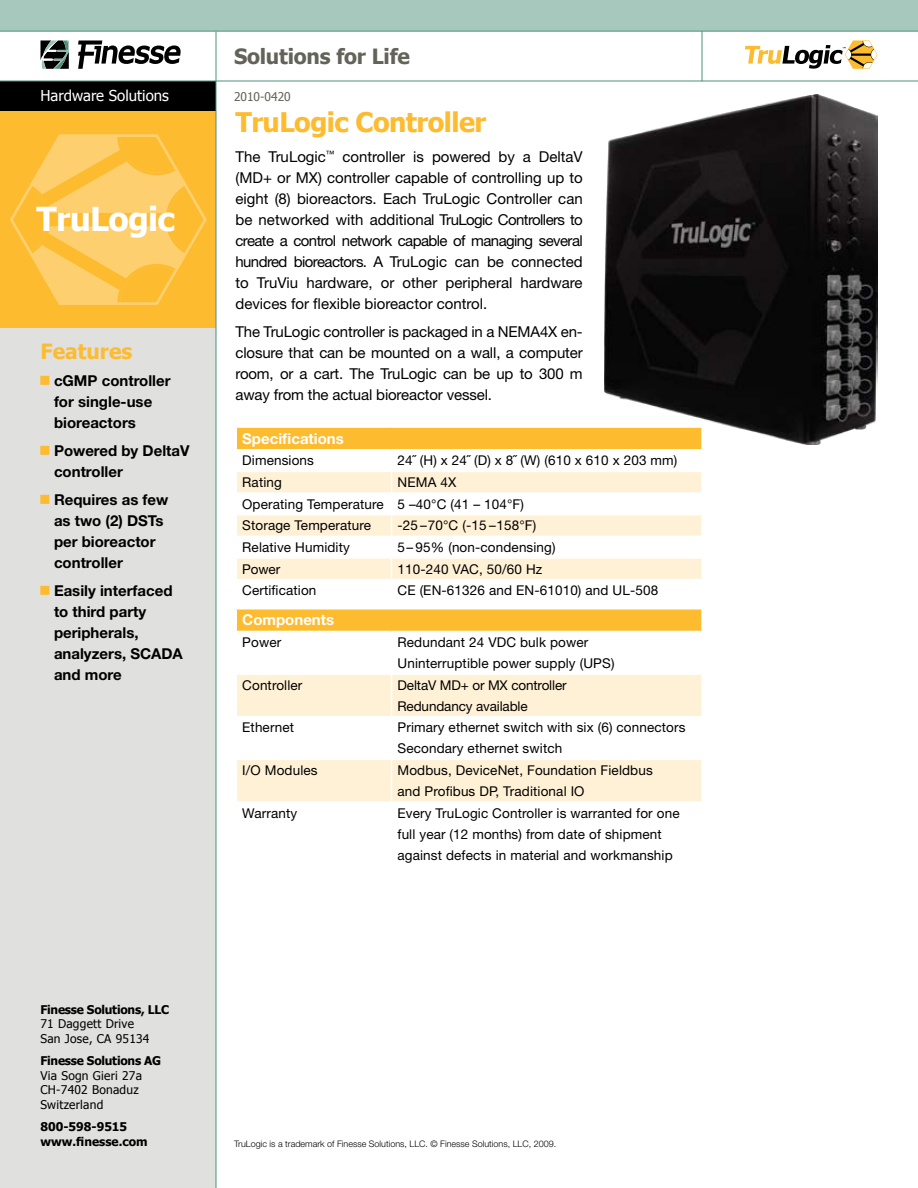
<style>
.page{position:relative;width:918px;height:1188px;background:#fff}
.page>*{position:absolute;margin:0;border:0;box-sizing:border-box;transform-origin:0 0}
.t1{font:700 33px "Tahoma";letter-spacing:-.02em;color:#fff}
.t2{font:700 27px "Tahoma";letter-spacing:-.02em;color:#fdbb30}
.t3{font:700 21px "Tahoma";letter-spacing:-.01em;color:#636359}
.t4{font:700 21px "Tahoma";color:#fdbb30}
.t5{font:15px/21px "Helvetica Neue LT Std";letter-spacing:-.01em;color:#000;text-align:justify}
.t6{font:700 15px/21px "Helvetica Neue LT Std";color:#000}
.t7{font:700 15px "Helvetica Neue LT Std";color:#fff}
.t8{font:15px "Tahoma";color:#fff}
.t9{font:13.5px/21px "Helvetica Neue LT Std";letter-spacing:.01em;color:#000}
.t10{font:13.5px/21px "Helvetica Neue LT Std";letter-spacing:-.01em;color:#000}
.t11{font:12px/14.4px "Tahoma";letter-spacing:.02em;color:#000}
.t12{font:700 12px "Tahoma";letter-spacing:-.02em;color:#000}
.t13{font:700 12px/14.4px "Tahoma";color:#000}
.t14{font:12px "Tahoma";color:#636359}
.t15{font:300 9px "Helvetica Neue LT Std";color:#000}
</style>
<div class="page">
<div style="left:0;top:112px;width:216px;height:1076px;background:#e0e0de"></div>
<div style="left:0;top:0;width:918px;height:31px;background:#a6c8bd"></div>
<hr style="left:0;top:31px;width:918px;height:1px;background:#4d917b">
<div style="left:0;top:81px;width:216px;height:31px;background:#000"></div>
<hr style="left:0;top:81px;width:918px;height:1px;background:#4d917b">
<hr style="left:702px;top:31px;width:1px;height:50px;background:#4d917b">
<svg style="left:40px;top:40px;width:29px;height:29px"></svg>
<svg style="left:78px;top:41px;width:103px;height:28px"></svg>
<div style="left:236px;top:427px;width:466px;height:23px;background:#fdbb30"></div>
<svg style="left:237px;top:472px;width:464px;height:107px;fill:#fff1d6"></svg>
<hr style="left:236px;top:449px;width:156px;height:2px;background:#fff">
<hr style="left:392px;top:449px;width:311px;height:2px;background:#fff">
<hr style="left:236px;top:492px;width:156px;height:2px;background:#fff">
<hr style="left:392px;top:492px;width:311px;height:2px;background:#fff">
<hr style="left:236px;top:514px;width:156px;height:1px;background:#fff">
<hr style="left:392px;top:514px;width:311px;height:1px;background:#fff">
<hr style="left:236px;top:536px;width:156px;height:1px;background:#fff">
<hr style="left:392px;top:536px;width:311px;height:1px;background:#fff">
<hr style="left:236px;top:557px;width:156px;height:2px;background:#fff">
<hr style="left:392px;top:557px;width:311px;height:2px;background:#fff">
<svg style="left:391px;top:472px;width:1px;height:107px"></svg>
<hr style="left:236px;top:426px;width:156px;height:2px;background:#fff">
<hr style="left:392px;top:426px;width:311px;height:2px;background:#fff">
<hr style="left:701px;top:428px;width:2px;height:21px;background:#fff">
<svg style="left:236px;top:428px;width:1px;height:21px"></svg>
<div style="left:236px;top:609px;width:466px;height:22px;background:#fdbb30"></div>
<svg style="left:237px;top:675px;width:464px;height:126px;fill:#fff1d6"></svg>
<hr style="left:391px;top:675px;width:1px;height:41px;background:#fff">
<hr style="left:236px;top:716px;width:156px;height:1px;background:#fff">
<hr style="left:392px;top:716px;width:311px;height:1px;background:#fff">
<hr style="left:391px;top:717px;width:1px;height:42px;background:#fff">
<hr style="left:236px;top:759px;width:156px;height:1px;background:#fff">
<hr style="left:392px;top:759px;width:311px;height:1px;background:#fff">
<hr style="left:391px;top:760px;width:1px;height:41px;background:#fff">
<hr style="left:236px;top:608px;width:156px;height:2px;background:#fff">
<svg style="left:236px;top:610px;width:1px;height:21px"></svg>
<hr style="left:392px;top:608px;width:311px;height:2px;background:#fff">
<hr style="left:701px;top:610px;width:2px;height:21px;background:#fff">
<img style="left:604px;top:94px;width:274px;height:350px">
<div style="left:0;top:112px;width:216px;height:216px;background:#fdbb30"></div>
<svg style="left:10px;top:134px;width:197px;height:171px"></svg>
<svg style="left:745px;top:40px;width:132px;height:29px"></svg>
<hr style="left:216px;top:32px;width:1px;height:1156px;background:#4d917b">
<p class="t8" style="left:40px;top:86px;width:130px">Hardware Solutions</p>
<h1 class="t1" style="left:37px;top:196px;width:140px">TruLogic</h1>
<h3 class="t4" style="left:40px;top:336px;width:93px">Features</h3>
<p class="t6" style="left:54px;top:370px;width:118px">cGMP controller for single-use bioreactors</p>
<p class="t6" style="left:54px;top:440px;width:137px">Powered by DeltaV controller</p>
<p class="t6" style="left:54px;top:489px;width:116px">Requires as few as two (2) DSTs per bioreactor controller</p>
<p class="t6" style="left:54px;top:579px;width:130px">Easily interfaced to third party peripherals, analyzers, SCADA and more</p>
<h3 class="t3" style="left:234px;top:41px;width:177px">Solutions for Life</h3>
<p class="t14" style="left:234px;top:89px;width:58px">2010-0420</p>
<h2 class="t2" style="left:236px;top:104px;width:252px">TruLogic Controller</h2>
<p class="t5" style="left:235px;top:146px;width:349px">The TruLogic<sup>™</sup> controller is powered by a DeltaV (MD+ or MX) controller capable of controlling up to eight (8) bioreactors. Each TruLogic Controller can be networked with additional TruLogic Controllers to create a control network capable of managing several hundred bioreactors. A TruLogic can be connected to TruViu hardware, or other peripheral hardware devices for flexible bioreactor control.</p>
<p class="t5" style="left:235px;top:321px;width:349px">The TruLogic controller is packaged in a NEMA4X en&shy;closure that can be mounted on a wall, a computer room, or a cart. The TruLogic can be up to 300 m away from the actual bioreactor vessel.</p>
<p class="t7" style="left:242px;top:429px;width:103px">Specifications</p>
<p class="t9" style="left:242px;top:450px;width:73px">Dimensions</p>
<p class="t9" style="left:398px;top:450px;width:281px">24˝ (H) x 24˝ (D) x 8˝ (W) (610 x 610 x 203 mm)</p>
<p class="t9" style="left:242px;top:472px;width:41px">Rating</p>
<p class="t9" style="left:242px;top:471px;width:283px;line-height:21.6px;text-indent:155px">NEMA 4X<br>Operating Temperature 5 –40°C (41 – 104°F)<br>Storage Temperature</p>
<p class="t9" style="left:398px;top:515px;width:140px">-25 –70°C (-15 –158°F)</p>
<p class="t9" style="left:242px;top:537px;width:109px">Relative Humidity</p>
<p class="t9" style="left:398px;top:537px;width:160px">5– 95% (non-condensing)</p>
<p class="t9" style="left:242px;top:558px;width:39px">Power</p>
<p class="t9" style="left:398px;top:558px;width:146px">110-240 VAC, 50/60 Hz</p>
<p class="t9" style="left:242px;top:580px;width:76px">Certification</p>
<p class="t9" style="left:398px;top:580px;width:262px">CE (EN-61326 and EN-61010) and UL-508</p>
<p class="t7" style="left:242px;top:611px;width:93px">Components</p>
<p class="t9" style="left:242px;top:632px;width:41px">Power</p>
<p class="t9" style="left:398px;top:632px;width:218px">Redundant 24 VDC bulk power<br>Uninterruptible power supply (UPS)</p>
<p class="t9" style="left:242px;top:674px;width:62px">Controller</p>
<p class="t10" style="left:398px;top:674px;width:171px">DeltaV MD+ or MX controller<br>Redundancy available</p>
<p class="t9" style="left:242px;top:717px;width:53px">Ethernet</p>
<p class="t9" style="left:398px;top:717px;width:289px">Primary ethernet switch with six (6) connectors<br>Secondary ethernet switch</p>
<p class="t9" style="left:242px;top:760px;width:77px">I/O Modules</p>
<p class="t9" style="left:398px;top:760px;width:257px">Modbus, DeviceNet, Foundation Fieldbus and Profibus DP, Traditional IO</p>
<p class="t9" style="left:242px;top:802px;width:56px">Warranty</p>
<p class="t9" style="left:398px;top:802px;width:284px">Every TruLogic Controller is warranted for one full year (12 months) from date of shipment against defects in material and workmanship</p>
<p class="t12" style="left:40px;top:1001px;width:130px">Finesse Solutions, LLC</p>
<p class="t11" style="left:40px;top:1016px;width:110px">71 Daggett Drive<br>San Jose, CA 95134</p>
<p class="t12" style="left:40px;top:1053px;width:122px">Finesse Solutions AG</p>
<p class="t11" style="left:40px;top:1068px;width:103px">Via Sogn Gieri 27a<br>CH-7402 Bonaduz<br>Switzerland</p>
<p class="t13" style="left:40px;top:1119px;width:109px">800-598-9515 www.finesse.com</p>
<p class="t15" style="left:234px;top:1139px;width:324px">TruLogic is a trademark of Finesse Solutions, LLC. © Finesse Solutions, LLC, 2009.</p>
</div>
